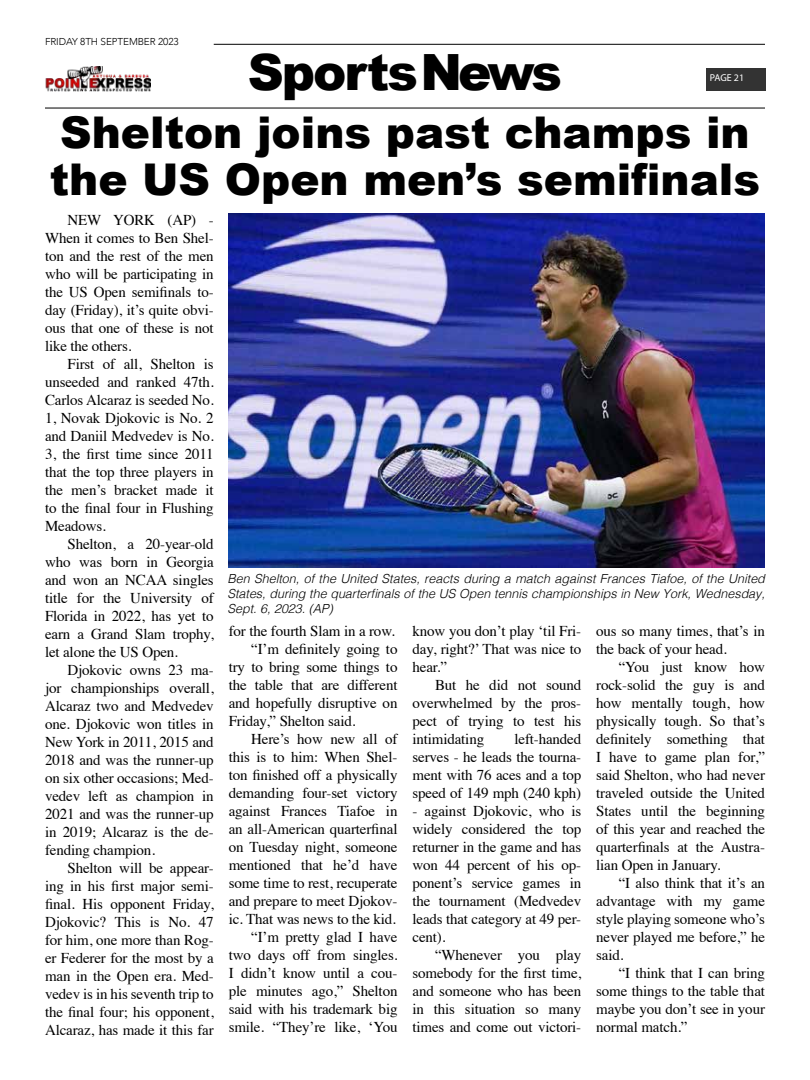
<style>
.page{position:relative;width:810px;height:1080px;background:#fff}
.page>*{position:absolute;margin:0;border:0;box-sizing:border-box;transform-origin:0 0}
.t1{font:900 50px "Arial";letter-spacing:-.04em;color:#000}
.t2{font:900 43.75px/47.5px "Arial";color:#000}
.t3{font:15px/18px "Times";letter-spacing:-.01em;color:#000;text-align:justify}
.t4{font:italic 300 12.5px/15px "Helvetica";color:#000;text-align:justify}
.t5{font:300 10px "Avenir";letter-spacing:-.01em;color:#000}
.t6{font:10px "Myriad Pro";letter-spacing:-.005em;color:#fff}
</style>
<div class="page">
<hr style="left:45px;top:107px;width:720px;height:2px;background:#333">
<hr style="left:214px;top:44px;width:551px;height:1px;background:#333">
<div style="left:706px;top:68px;width:60px;height:23px;background:#333"></div>
<img style="left:45px;top:66px;width:106px;height:25px">
<img style="left:229px;top:214px;width:536px;height:354px">
<p class="t5" style="left:45px;top:35px;width:135px">FRIDAY 8TH SEPTEMBER 2023</p>
<h1 class="t1" style="left:248px;top:36px;width:316px">SportsNews</h1>
<p class="t6" style="left:710px;top:72px;width:36px">PAGE 21</p>
<h2 class="t2" style="left:50px;top:107px;width:712px">Shelton joins past champs in the US Open men’s semifinals</h2>
<p class="t3" style="left:45px;top:210px;width:170px;text-indent:22px">NEW YORK (AP) - When it comes to Ben Shel&shy;ton and the rest of the men who will be participating in the US Open semifinals to&shy;day (Friday), it’s quite obvi&shy;ous that one of these is not like the others.</p>
<p class="t3" style="left:45px;top:354px;width:170px;text-indent:22px">First of all, Shelton is unseeded and ranked 47th.<br>Carlos Alcaraz is seeded No.<br>1, Novak Djokovic is No. 2 and Daniil Medvedev is No.<br>3, the first time since 2011 that the top three players in the men’s bracket made it to the final four in Flushing Meadows.</p>
<p class="t3" style="left:45px;top:534px;width:170px;text-indent:22px">Shelton, a 20-year-old who was born in Georgia and won an NCAA singles title for the University of Florida in 2022, has yet to earn a Grand Slam trophy, let alone the US Open.</p>
<p class="t3" style="left:45px;top:660px;width:170px;text-indent:22px">Djokovic owns 23 ma&shy;jor championships overall, Alcaraz two and Medvedev one. Djokovic won titles in New York in 2011, 2015 and 2018 and was the runner-up on six other occasions; Med&shy;vedev left as champion in 2021 and was the runner-up in 2019; Alcaraz is the de&shy;fending champion.</p>
<p class="t3" style="left:45px;top:858px;width:170px;text-indent:22px">Shelton will be appear&shy;ing in his first major semi&shy;final. His opponent Friday, Djokovic? This is No. 47 for him, one more than Rog&shy;er Federer for the most by a man in the Open era. Med&shy;vedev is in his seventh trip to the final four; his opponent, Alcaraz, has made it this far</p>
<p class="t4" style="left:228px;top:570px;width:539px">Ben Shelton, of the United States, reacts during a match against Frances Tiafoe, of the United States, during the quarterfinals of the US Open tennis championships in New York, Wednesday, Sept. 6, 2023. (AP)</p>
<p class="t3" style="left:229px;top:621px;width:168px">for the fourth Slam in a row.</p>
<p class="t3" style="left:251px;top:639px;width:148px">“I’m definitely going to</p>
<p class="t3" style="left:229px;top:657px;width:170px">try to bring some things to</p>
<p class="t3" style="left:229px;top:675px;width:170px">the table that are different</p>
<p class="t3" style="left:229px;top:693px;width:170px">and hopefully disruptive on</p>
<p class="t3" style="left:229px;top:711px;width:128px">Friday,” Shelton said.</p>
<p class="t3" style="left:251px;top:729px;width:148px">Here’s how new all of</p>
<p class="t3" style="left:229px;top:747px;width:170px">this is to him: When Shel-</p>
<p class="t3" style="left:229px;top:765px;width:170px">ton finished off a physically</p>
<p class="t3" style="left:229px;top:783px;width:170px">demanding four-set victory</p>
<p class="t3" style="left:229px;top:801px;width:170px">against Frances Tiafoe in</p>
<p class="t3" style="left:229px;top:819px;width:170px">an all-American quarterfinal</p>
<p class="t3" style="left:229px;top:837px;width:170px">on Tuesday night, someone</p>
<p class="t3" style="left:229px;top:855px;width:170px">mentioned that he’d have</p>
<p class="t3" style="left:229px;top:873px;width:170px">some time to rest, recuperate</p>
<p class="t3" style="left:229px;top:891px;width:170px">and prepare to meet Djokov-</p>
<p class="t3" style="left:229px;top:909px;width:169px">ic. That was news to the kid.</p>
<p class="t3" style="left:251px;top:927px;width:148px">“I’m pretty glad I have</p>
<p class="t3" style="left:229px;top:945px;width:170px">two days off from singles.</p>
<p class="t3" style="left:229px;top:963px;width:170px">I didn’t know until a cou-</p>
<p class="t3" style="left:229px;top:981px;width:170px">ple minutes ago,” Shelton</p>
<p class="t3" style="left:229px;top:999px;width:170px">said with his trademark big</p>
<p class="t3" style="left:229px;top:1017px;width:170px">smile. “They’re like, ‘You</p>
<p class="t3" style="left:412px;top:621px;width:170px">know you don’t play ‘til Fri&shy;day, right?’ That was nice to hear.”</p>
<p class="t3" style="left:412px;top:675px;width:170px;text-indent:22px">But he did not sound overwhelmed by the pros&shy;pect of trying to test his intimidating</p>
<p class="t3" style="left:412px;top:729px;width:170px;text-indent:102px">left-handed serves - he leads the tourna&shy;ment with 76 aces and a top speed of 149 mph (240 kph)</p>
<p class="t3" style="left:412px;top:801px;width:170px">- against Djokovic, who is widely considered the top returner in the game and has won 44 percent of his op&shy;ponent’s service games in the tournament (Medvedev leads that category at 49 per&shy;cent).</p>
<p class="t3" style="left:412px;top:945px;width:170px;text-indent:22px">“Whenever you play somebody for the first time, and someone who has been in this situation so many times and come out victori-</p>
<p class="t3" style="left:596px;top:621px;width:170px">ous so many times, that’s in the back of your head.</p>
<p class="t3" style="left:596px;top:657px;width:170px;text-indent:22px">“You just know how rock-solid the guy is and how mentally tough, how physically tough. So that’s definitely something that I have to game plan for,” said Shelton, who had never traveled outside the United States until the beginning of this year and reached the quarterfinals at the Austra&shy;lian Open in January.</p>
<p class="t3" style="left:596px;top:873px;width:170px;text-indent:22px">“I also think that it’s an advantage with my game style playing someone who’s never played me before,” he said.</p>
<p class="t3" style="left:596px;top:963px;width:170px;text-indent:22px">“I think that I can bring some things to the table that maybe you don’t see in your normal match.”</p>
</div>
